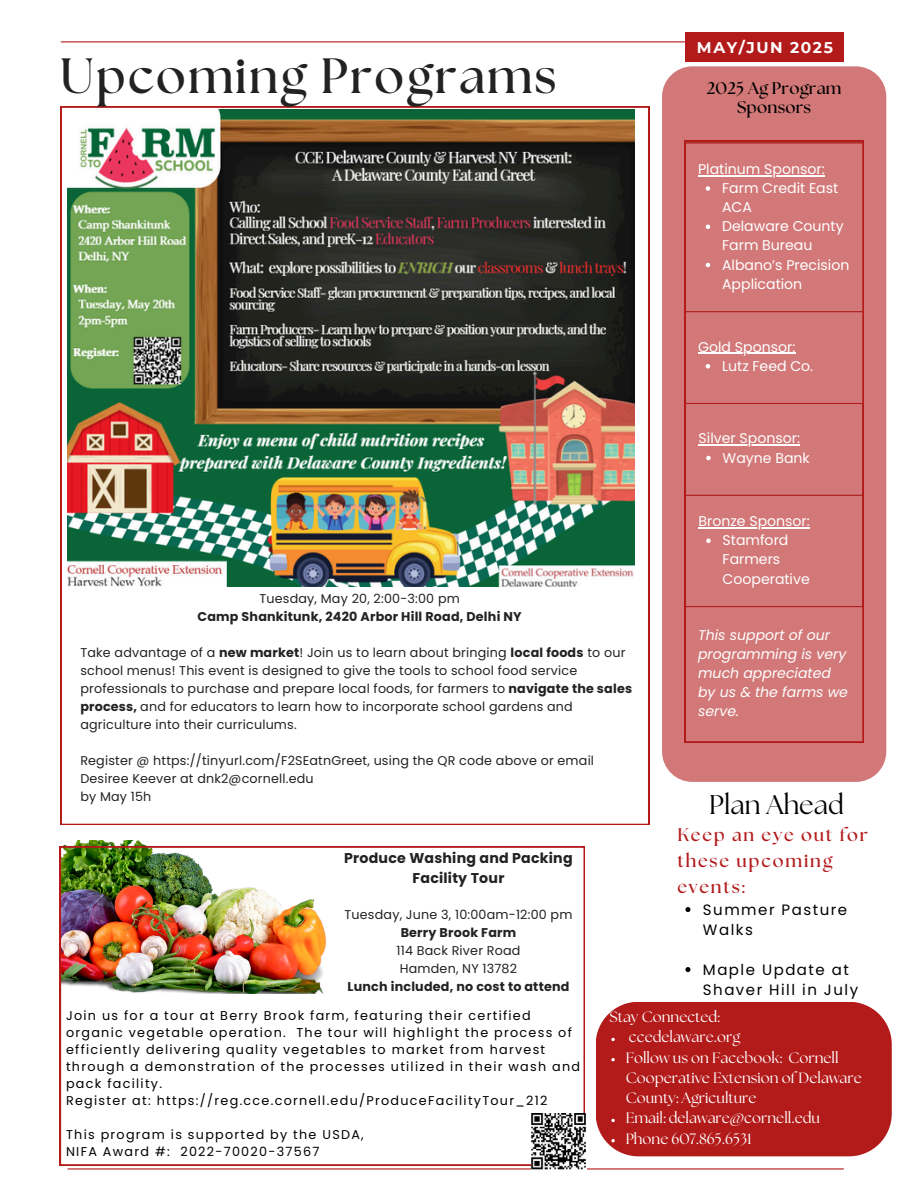
<style>
.page{position:relative;width:918px;height:1188px;background:#fff}
.page>*{position:absolute;margin:0;border:0;box-sizing:border-box;transform-origin:0 0}
.t1{font:700 49.5px "The Seasons";letter-spacing:.04em;color:#222}
.t2{font:27px "The Seasons";color:#000}
.t3{font:700 18.15px/26px "The Seasons";letter-spacing:.1em;color:#b31b1b}
.t4{font:700 16.95px/19.2px "The Seasons";letter-spacing:.01em;color:#000;text-align:center}
.t5{font:700 15.45px "Montserrat";letter-spacing:.1em;color:#fff}
.t6{font:15px/20.2px "The Seasons";color:#fff}
.t7{font:15px/20px "Poppins";letter-spacing:.1em;color:#000}
.t8{font:700 14.25px/20.1px "Poppins";letter-spacing:.015em;color:#222;text-align:center}
.t9{font:14.1px/19.2px "Poppins";color:#fff}
.t10{font:italic 14.1px/19.2px "Poppins";color:#fff}
.t11{font:12.75px/18px "Poppins";letter-spacing:.015em;color:#222}
.t12{font:12.75px/17px "Poppins";letter-spacing:.1em;color:#000}
.t13{font:700 12.75px "Poppins";letter-spacing:.015em;color:#222}
.s1{font-weight:700}
</style>
<div class="page">
<hr style="left:61px;top:41px;width:783px;height:1px;background:#b31b1b">
<hr style="left:68px;top:1168px;width:776px;height:2px;background:#b31b1b">
<div style="left:662px;top:66px;width:224px;height:716px;background:#d27878;border-radius:30px"></div>
<hr style="left:685px;top:742px;width:178px;height:1px;background:#b31b1b">
<svg style="left:685px;top:141px;width:178px;height:601px"></svg>
<svg style="left:61px;top:107px;width:588px;height:718px"></svg>
<img style="left:68px;top:109px;width:567px;height:477px">
<img style="left:61px;top:841px;width:264px;height:6px">
<svg style="left:685px;top:907px;width:5px;height:5px"></svg>
<svg style="left:685px;top:967px;width:5px;height:5px"></svg>
<img style="left:60px;top:847px;width:524px;height:318px">
<div style="left:596px;top:1002px;width:296px;height:154px;background:#b31b1b"></div>
<svg style="left:611px;top:1038px;width:4px;height:3px"></svg>
<svg style="left:611px;top:1058px;width:4px;height:3px"></svg>
<svg style="left:611px;top:1119px;width:4px;height:3px"></svg>
<svg style="left:611px;top:1139px;width:4px;height:3px"></svg>
<img style="left:531px;top:1114px;width:55px;height:55px">
<div style="left:685px;top:32px;width:159px;height:30px;background:#b31b1b"></div>
<p class="t1" style="left:60px;top:54px;width:498px">Upcoming Programs</p>
<p class="t11" style="left:259px;top:590px;width:202px">Tuesday, May 20, 2:00-3:00 pm</p>
<p class="t13" style="left:198px;top:608px;width:326px">Camp Shankitunk, 2420 Arbor Hill Road, Delhi NY</p>
<p class="t11" style="left:80px;top:644px;width:553px">Take advantage of a <span class="s1">new market</span>! Join us to learn about bringing <span class="s1">local foods</span> to our school menus! This event is designed to give the tools to school food service professionals to purchase and prepare local foods, for farmers to <span class="s1">navigate the sales process,</span> and for educators to learn how to incorporate school gardens and agriculture into their curriculums.</p>
<p class="t11" style="left:80px;top:751px;width:515px">Register @ https://tinyurl.com/F2SEatnGreet, using the QR code above or email<br>Desiree Keever at dnk2@cornell.edu</p>
<p class="t11" style="left:80px;top:787px;width:73px">by May 15h</p>
<h2 class="t8" style="left:344px;top:848px;width:230px">Produce Washing and Packing<br>Facility Tour</h2>
<h3 class="t11" style="left:345px;top:905px;width:229px">Tuesday, June 3, 10:00am-12:00 pm</h3>
<p class="t13" style="left:401px;top:923px;width:117px">Berry Brook Farm</p>
<p class="t11" style="left:397px;top:941px;width:125px">114 Back River Road</p>
<p class="t11" style="left:400px;top:959px;width:119px">Hamden, NY 13782</p>
<p class="t13" style="left:348px;top:977px;width:223px">Lunch included, no cost to attend</p>
<p class="t5" style="left:697px;top:38px;width:137px">MAY/JUN 2025</p>
<p class="t4" style="left:707px;top:79px;width:136px">2025 Ag Program<br>Sponsors</p>
<h4 class="t9" style="left:698px;top:159px;width:128px">Platinum Sponsor:</h4>
<p class="t9" style="left:722px;top:178px;width:118px">Farm Credit East<br>ACA</p>
<h1 class="t9" style="left:722px;top:217px;width:123px">Delaware County<br>Farm Bureau</h1>
<h3 class="t9" style="left:722px;top:255px;width:129px">Albano’s Precision<br>Application</h3>
<p class="t9" style="left:698px;top:337px;width:99px">Gold Sponsor:</p>
<p class="t9" style="left:722px;top:356px;width:93px">Lutz Feed Co.</p>
<p class="t9" style="left:699px;top:429px;width:103px">Silver Sponsor:</p>
<p class="t9" style="left:723px;top:448px;width:89px">Wayne Bank</p>
<p class="t9" style="left:699px;top:512px;width:113px">Bronze Sponsor:</p>
<p class="t9" style="left:723px;top:531px;width:89px">Stamford<br>Farmers<br>Cooperative</p>
<p class="t10" style="left:698px;top:625px;width:151px">This support of our programming is very much appreciated by us &amp; the farms we serve.</p>
<h5 class="t2" style="left:709px;top:793px;width:136px">Plan Ahead</h5>
<p class="t3" style="left:677px;top:823px;width:192px">Keep an eye out for these upcoming events:</p>
<p class="t7" style="left:703px;top:900px;width:146px">Summer Pasture<br>Walks</p>
<p class="t7" style="left:703px;top:960px;width:157px">Maple Update at<br>Shaver Hill in July</p>
<p class="t12" style="left:66px;top:1007px;width:516px">Join us for a tour at Berry Brook farm, featuring their certified organic vegetable operation. The tour will highlight the process of efficiently delivering quality vegetables to market from harvest through a demonstration of the processes utilized in their wash and pack facility.</p>
<p class="t12" style="left:66px;top:1092px;width:483px">Register at: https://reg.cce.cornell.edu/ProduceFacilityTour_212</p>
<p class="t12" style="left:66px;top:1126px;width:299px">This program is supported by the USDA,</p>
<p class="t12" style="left:66px;top:1143px;width:255px">NIFA Award #: 2022-70020-37567</p>
<p class="t6" style="left:610px;top:1008px;width:112px">Stay Connected:</p>
<p class="t6" style="left:629px;top:1028px;width:113px">ccedelaware.org</p>
<p class="t6" style="left:626px;top:1048px;width:238px">Follow us on Facebook: Cornell<br>Cooperative Extension of Delaware<br>County: Agriculture</p>
<p class="t6" style="left:626px;top:1109px;width:196px">Email: delaware@cornell.edu</p>
<p class="t6" style="left:626px;top:1129px;width:127px">Phone 607.865.6531</p>
</div>
